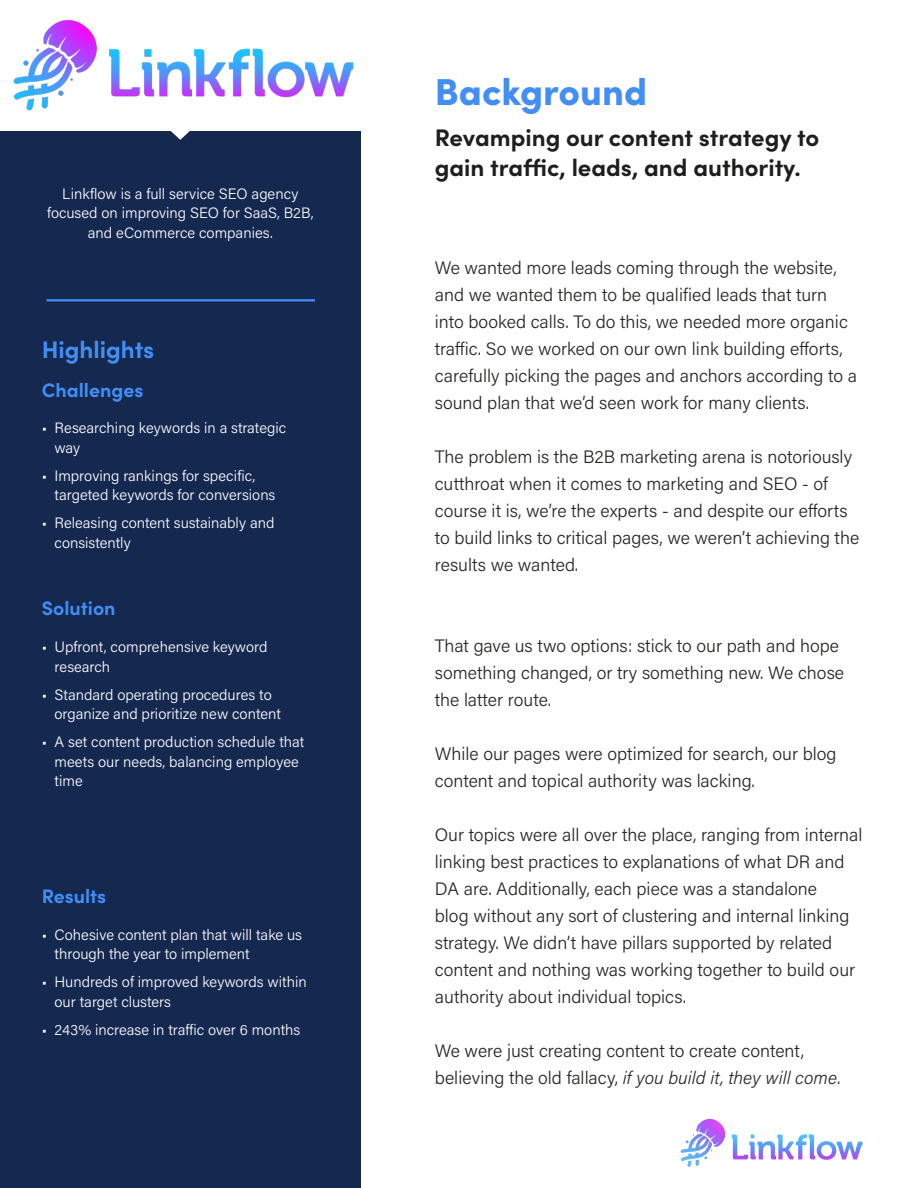
<style>
.page{position:relative;width:918px;height:1188px;background:#fff}
.page>*{position:absolute;margin:0;border:0;box-sizing:border-box;transform-origin:0 0}
.t1{font:900 37.5px "Sofia Pro";color:#428ef5}
.t2{font:700 24px/30px "Sofia Pro";color:#1e1e1d}
.t3{font:700 24px "Sofia Pro";color:#428ef5}
.t4{font:700 19.5px "Sofia Pro";color:#428ef5}
.Style_de_paragraphe{font:300 18px/27px "Acumin Pro";color:#252822}
.Style_de_paragraphe-2{font:300 15px/19.5px "Acumin Pro";color:#fff}
.s1{font-style:italic}
</style>
<div class="page">
<div style="left:0;top:0;width:361px;height:1188px;background:#152850"></div>
<div style="left:0;top:0;width:361px;height:130px;background:#fff"></div>
<img style="left:13px;top:19px;width:341px;height:92px">
<svg style="left:168px;top:130px;width:25px;height:10px"></svg>
<hr style="left:46px;top:299px;width:269px;height:2px;background:#428ef5">
<svg style="left:680px;top:1119px;width:46px;height:48px"></svg>
<img style="left:732px;top:1134px;width:130px;height:26px">
<p class="Style_de_paragraphe-2" style="left:47px;top:183px;width:268px;text-align:center">Linkflow is a full service SEO agency focused on improving SEO for SaaS, B2B, and eCommerce companies.</p>
<p class="t3" style="left:42px;top:331px;width:114px">Highlights</p>
<p class="t4" style="left:42px;top:375px;width:103px">Challenges</p>
<p class="Style_de_paragraphe-2" style="left:55px;top:418px;width:233px;text-indent:-13px">• Researching keywords in a strategic way</p>
<p class="Style_de_paragraphe-2" style="left:55px;top:465px;width:222px;text-indent:-13px">• Improving rankings for specific, targeted keywords for conversions</p>
<p class="Style_de_paragraphe-2" style="left:55px;top:513px;width:221px;text-indent:-13px">• Releasing content sustainably and consistently</p>
<p class="t4" style="left:42px;top:593px;width:75px">Solution</p>
<p class="Style_de_paragraphe-2" style="left:55px;top:636px;width:214px;text-indent:-13px">• Upfront, comprehensive keyword research</p>
<p class="Style_de_paragraphe-2" style="left:55px;top:684px;width:228px;text-indent:-13px">• Standard operating procedures to organize and prioritize new content</p>
<p class="Style_de_paragraphe-2" style="left:55px;top:731px;width:251px;text-indent:-13px">• A set content production schedule that meets our needs, balancing employee time</p>
<p class="t4" style="left:42px;top:881px;width:66px">Results</p>
<p class="Style_de_paragraphe-2" style="left:55px;top:924px;width:249px;text-indent:-13px">• Cohesive content plan that will take us through the year to implement</p>
<p class="Style_de_paragraphe-2" style="left:55px;top:972px;width:254px;text-indent:-13px">• Hundreds of improved keywords within our target clusters</p>
<p class="Style_de_paragraphe-2" style="left:42px;top:1019px;width:260px">• 243% increase in traffic over 6 months</p>
<p class="t1" style="left:435px;top:63px;width:214px">Background</p>
<p class="t2" style="left:435px;top:120px;width:386px">Revamping our content strategy to gain traffic, leads, and authority.</p>
<p class="Style_de_paragraphe" style="left:435px;top:254px;width:424px">We wanted more leads coming through the website, and we wanted them to be qualified leads that turn into booked calls. To do this, we needed more organic traffic. So we worked on our own link building efforts, carefully picking the pages and anchors according to a sound plan that we’d seen work for many clients.</p>
<p class="Style_de_paragraphe" style="left:435px;top:443px;width:426px">The problem is the B2B marketing arena is notoriously cutthroat when it comes to marketing and SEO - of course it is, we’re the experts - and despite our efforts to build links to critical pages, we weren’t achieving the results we wanted.</p>
<p class="Style_de_paragraphe" style="left:435px;top:632px;width:411px">That gave us two options: stick to our path and hope something changed, or try something new. We chose the latter route.</p>
<p class="Style_de_paragraphe" style="left:435px;top:740px;width:403px">While our pages were optimized for search, our blog content and topical authority was lacking.</p>
<p class="Style_de_paragraphe" style="left:435px;top:821px;width:429px">Our topics were all over the place, ranging from internal linking best practices to explanations of what DR and DA are. Additionally, each piece was a standalone<br>blog without any sort of clustering and internal linking strategy. We didn’t have pillars supported by related content and nothing was working together to build our authority about individual topics.</p>
<p class="Style_de_paragraphe" style="left:435px;top:1037px;width:407px">We were just creating content to create content, believing the old fallacy, <span class="s1">if you build it, they will come</span>.</p>
</div>
